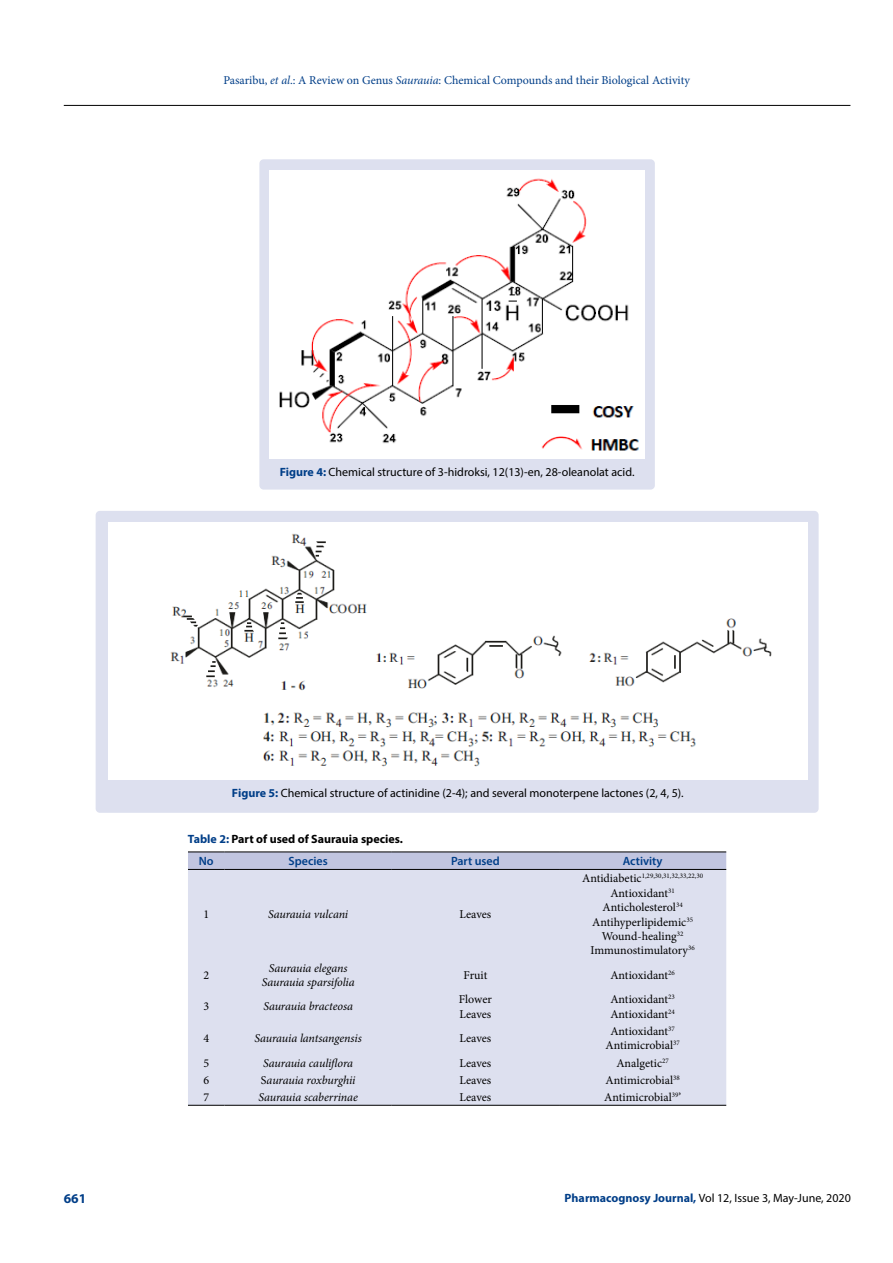
<style>
.page{position:relative;width:893px;height:1263px;background:#fff}
.page>*{position:absolute;margin:0;border:0;box-sizing:border-box;transform-origin:0 0}
.t1{font:700 13.5px "Myriad Pro";color:#003e88}
.t2{font:12px/14.4px "Minion Pro";color:#000;text-align:center}
.t3{font:12px "Myriad Pro";color:#000}
.t4{font:italic 12px/14.4px "Minion Pro";letter-spacing:-.01em;color:#000;text-align:center}
.t5{font:12px "Minion Pro";color:#003e88}
.t6{font:700 12px "Myriad Pro";color:#000}
.t7{font:600 12px "Myriad Pro";color:#003e88}
.t8{font:7.05px "Minion Pro";color:#000}
.s1{font-style:italic}
.s2{font-weight:700;color:#003e88}
.s3{color:#003e88}
.s4{font-size:12px}
.s5{font-style:normal}
</style>
<div class="page">
<hr style="left:64px;top:105px;width:786px;height:1px;background:#000">
<div style="left:259px;top:159px;width:396px;height:331px;background:#dde0ef;border-radius:4px"></div>
<img style="left:269px;top:171px;width:376px;height:287px">
<div style="left:96px;top:511px;width:723px;height:302px;background:#dde0ef;border-radius:4px"></div>
<img style="left:108px;top:523px;width:699px;height:256px">
<svg style="left:188px;top:852px;width:538px;height:17px;background:#bbbfd9"></svg>
<div style="left:188px;top:870px;width:538px;height:235px;background:#dde0ef"></div>
<hr style="left:188px;top:851px;width:37px;height:1px;background:#000">
<hr style="left:225px;top:851px;width:167px;height:1px;background:#000">
<hr style="left:392px;top:851px;width:167px;height:1px;background:#000">
<hr style="left:559px;top:851px;width:167px;height:1px;background:#000">
<hr style="left:188px;top:869px;width:37px;height:1px;background:#000">
<hr style="left:225px;top:869px;width:167px;height:1px;background:#000">
<hr style="left:392px;top:869px;width:167px;height:1px;background:#000">
<hr style="left:559px;top:869px;width:167px;height:1px;background:#000">
<hr style="left:188px;top:1105px;width:37px;height:1px;background:#000">
<hr style="left:225px;top:1105px;width:167px;height:1px;background:#000">
<hr style="left:392px;top:1105px;width:167px;height:1px;background:#000">
<hr style="left:559px;top:1105px;width:167px;height:1px;background:#000">
<p class="t5" style="left:223px;top:72px;width:468px">Pasaribu, <span class="s1">et al</span>.: A Review on Genus <span class="s1">Saurauia</span>: Chemical Compounds and their Biological Activity</p>
<p class="t3" style="left:280px;top:464px;width:356px"><span class="s2">Figure 4:</span> Chemical structure of 3-hidroksi, 12(13)-en, 28-oleanolat acid.</p>
<p class="t3" style="left:232px;top:785px;width:453px"><span class="s2">Figure 5:</span> Chemical structure of actinidine (2-4); and several monoterpene lactones (2, 4, 5).</p>
<p class="t6" style="left:188px;top:831px;width:217px"><span class="s3">Table 2:</span> Part of used of Saurauia species.</p>
<p class="t7" style="left:199px;top:853px;width:16px">No</p>
<p class="t7" style="left:289px;top:853px;width:41px">Species</p>
<p class="t7" style="left:451px;top:853px;width:50px">Part used</p>
<p class="t7" style="left:623px;top:853px;width:41px">Activity</p>
<p class="t2" style="left:203px;top:907px;width:7px">1</p>
<p class="t4" style="left:268px;top:907px;width:82px">Saurauia vulcani</p>
<p class="t2" style="left:460px;top:907px;width:33px">Leaves</p>
<p class="t8" style="left:582px;top:871px;width:123px"><span class="s4">Antidiabetic</span>1,29,30,31,32,33,22,30</p>
<p class="t2" style="left:590px;top:886px;width:106px">Antioxidant<sup>31<br></sup>Anticholesterol<sup>34<br></sup>Antihyperlipidemic<sup>35<br></sup>Wound-healing<sup>32<br></sup>Immunostimulatory<sup>36</sup></p>
<p class="t2" style="left:203px;top:968px;width:7px">2</p>
<p class="t4" style="left:262px;top:960px;width:94px">Saurauia elegans<br>Saurauia sparsifolia</p>
<p class="t2" style="left:463px;top:968px;width:25px">Fruit</p>
<p class="t2" style="left:610px;top:968px;width:66px">Antioxidant<sup>26</sup></p>
<p class="t2" style="left:203px;top:999px;width:7px">3</p>
<p class="t4" style="left:263px;top:999px;width:91px">Saurauia bracteosa</p>
<p class="t2" style="left:459px;top:992px;width:34px;text-align:left">Flower<br>Leaves</p>
<p class="t2" style="left:610px;top:992px;width:66px;text-align:left">Antioxidant<sup>23<br></sup>Antioxidant<sup>24</sup></p>
<p class="t2" style="left:203px;top:1031px;width:7px">4</p>
<p class="t4" style="left:254px;top:1031px;width:109px">Saurauia lantsangensis</p>
<p class="t2" style="left:460px;top:1031px;width:33px">Leaves</p>
<p class="t2" style="left:605px;top:1024px;width:76px">Antioxidant<sup>37<br></sup>Antimicrobial<sup>37</sup></p>
<p class="t2" style="left:203px;top:1055px;width:7px">5</p>
<p class="t4" style="left:263px;top:1055px;width:91px">Saurauia cauliflora</p>
<p class="t2" style="left:460px;top:1055px;width:33px">Leaves</p>
<p class="t2" style="left:616px;top:1055px;width:54px">Analgetic<sup>27</sup></p>
<p class="t2" style="left:203px;top:1073px;width:7px">6</p>
<p class="t4" style="left:261px;top:1073px;width:96px"><span class="s5">S</span>aurauia roxburghii</p>
<p class="t2" style="left:460px;top:1073px;width:33px">Leaves</p>
<p class="t2" style="left:605px;top:1073px;width:76px">Antimicrobial<sup>38</sup></p>
<p class="t2" style="left:203px;top:1090px;width:7px">7</p>
<p class="t4" style="left:258px;top:1090px;width:101px">Saurauia scaberrinae</p>
<p class="t2" style="left:460px;top:1090px;width:33px">Leaves</p>
<p class="t2" style="left:604px;top:1090px;width:78px">Antimicrobial<sup>39</sup>’</p>
<p class="t1" style="left:64px;top:1189px;width:24px">661</p>
<p class="t3" style="left:565px;top:1190px;width:288px"><span class="s2">Pharmacognosy Journal,</span> Vol 12, Issue 3, May-June, 2020</p>
</div>
